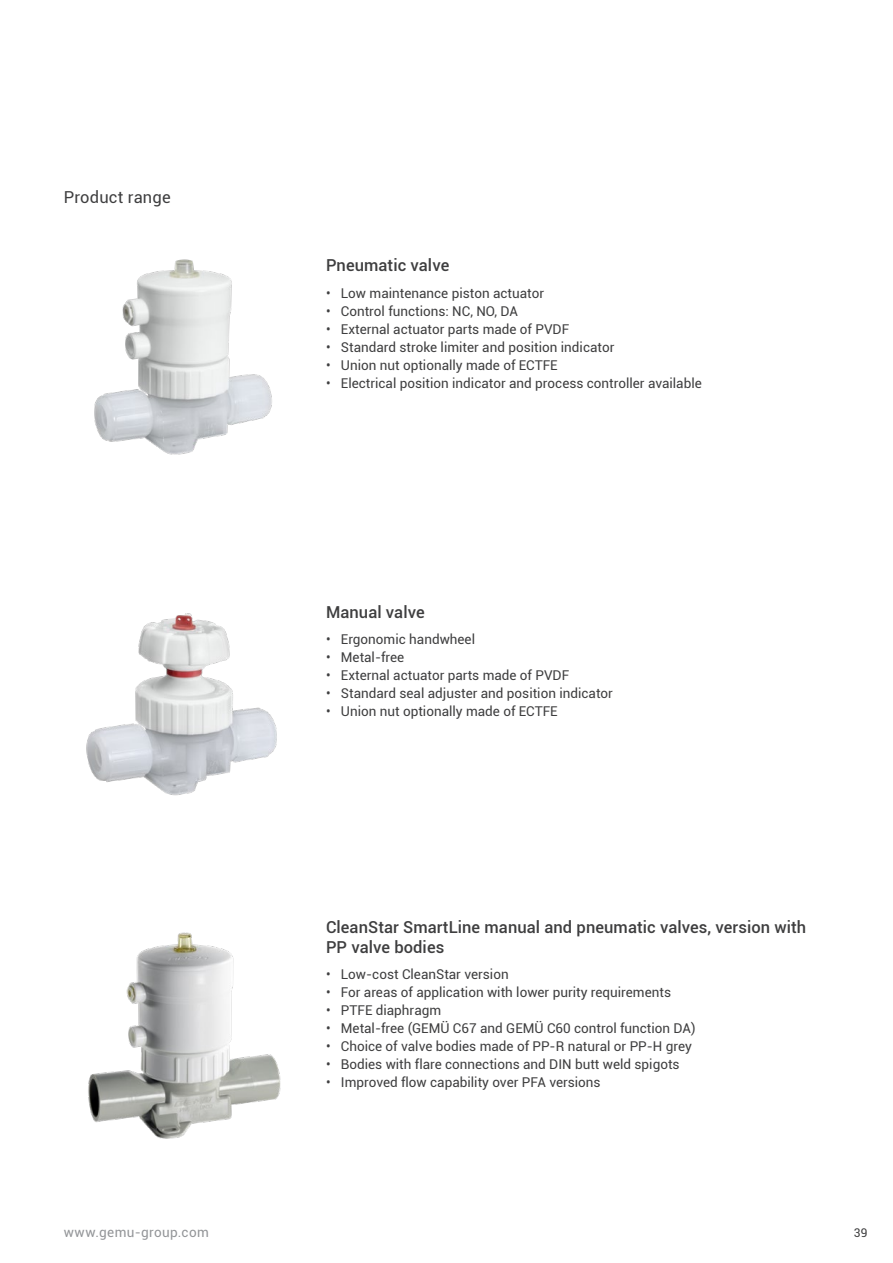
<style>
.page{position:relative;width:893px;height:1263px;background:#fff}
.page>*{position:absolute;margin:0;border:0;box-sizing:border-box;transform-origin:0 0}
.t1{font:500 16.5px/19.5px "Roboto";letter-spacing:.005em;color:#3e3e3f}
.t2{font:16.5px "Roboto";letter-spacing:.01em;color:#3e3e3f}
.t3{font:13.5px "Roboto";color:#3e3e3f}
.t4{font:13.5px "Roboto";letter-spacing:.025em;color:#939598}
.t5{font:12px "Roboto";color:#3e3e3f}
</style>
<div class="page">
<img style="left:94px;top:259px;width:178px;height:196px">
<img style="left:88px;top:932px;width:193px;height:207px">
<img style="left:86px;top:613px;width:191px;height:183px">
<p class="t2" style="left:64px;top:186px;width:108px">Product range</p>
<p class="t1" style="left:326px;top:255px;width:125px">Pneumatic valve</p>
<p class="t3" style="left:326px;top:283px;width:220px">• Low maintenance piston actuator</p>
<p class="t3" style="left:326px;top:301px;width:193px">• Control functions: NC, NO, DA</p>
<p class="t3" style="left:326px;top:319px;width:245px">• External actuator parts made of PVDF</p>
<p class="t3" style="left:326px;top:337px;width:290px">• Standard stroke limiter and position indicator</p>
<p class="t3" style="left:326px;top:355px;width:233px">• Union nut optionally made of ECTFE</p>
<p class="t3" style="left:326px;top:373px;width:377px">• Electrical position indicator and process controller available</p>
<p class="t1" style="left:326px;top:601px;width:100px">Manual valve</p>
<p class="t3" style="left:326px;top:630px;width:151px">• Ergonomic handwheel</p>
<p class="t3" style="left:326px;top:648px;width:80px">• Metal-free</p>
<p class="t3" style="left:326px;top:666px;width:245px">• External actuator parts made of PVDF</p>
<p class="t3" style="left:326px;top:684px;width:288px">• Standard seal adjuster and position indicator</p>
<p class="t3" style="left:326px;top:702px;width:233px">• Union nut optionally made of ECTFE</p>
<p class="t1" style="left:326px;top:917px;width:482px">CleanStar SmartLine manual and pneumatic valves, version with<br>PP valve bodies</p>
<p class="t3" style="left:326px;top:965px;width:184px">• Low-cost CleanStar version</p>
<p class="t3" style="left:326px;top:983px;width:347px">• For areas of application with lower purity requirements</p>
<p class="t3" style="left:326px;top:1001px;width:117px">• PTFE diaphragm</p>
<p class="t3" style="left:326px;top:1019px;width:371px">• Metal-free (GEMÜ C67 and GEMÜ C60 control function DA)</p>
<p class="t3" style="left:326px;top:1037px;width:367px">• Choice of valve bodies made of PP-R natural or PP-H grey</p>
<p class="t3" style="left:326px;top:1055px;width:355px">• Bodies with flare connections and DIN butt weld spigots</p>
<p class="t3" style="left:326px;top:1073px;width:276px">• Improved flow capability over PFA versions</p>
<p class="t4" style="left:64px;top:1223px;width:147px">www.gemu-group.com</p>
<p class="t5" style="left:854px;top:1225px;width:15px">39</p>
</div>
